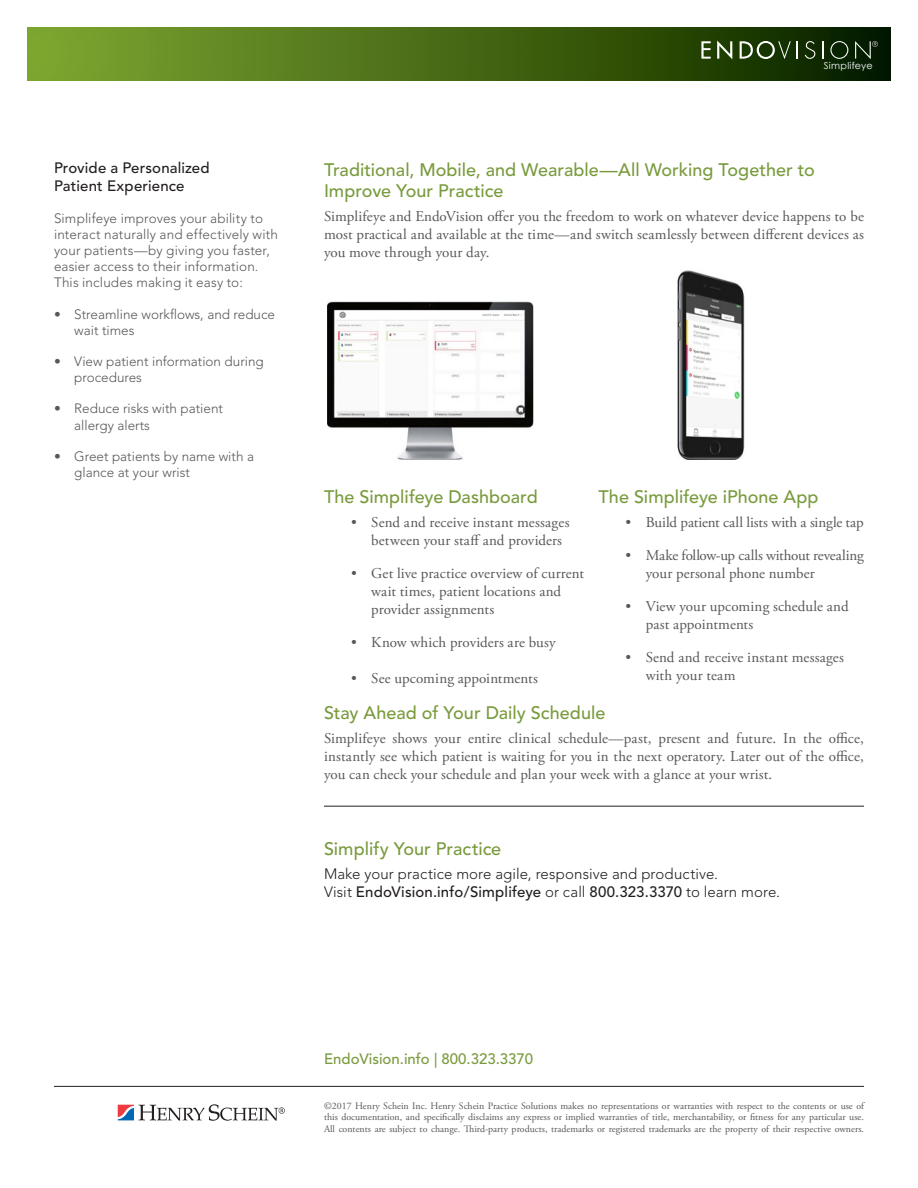
<style>
.page{position:relative;width:918px;height:1188px;background:#fff}
.page>*{position:absolute;margin:0;border:0;box-sizing:border-box;transform-origin:0 0}
.t1{font:500 18px/21px "Avenir";color:#799b3d}
.t2{font:15px/18px "Adobe Garamond Pro";letter-spacing:.005em;color:#57585a}
.t3{font:300 15px/18px "Avenir";letter-spacing:.005em;color:#231f20}
.t4{font:500 15px/18px "Avenir";letter-spacing:.01em;color:#231f20}
.t5{font:500 15px "Avenir";color:#799b3d}
.t6{font:300 13.5px/16.2px "Avenir";color:#57585a}
.t7{font:9.9px/11.9px "Adobe Garamond Pro";color:#57585a;text-align:justify}
.t8{font:9.6px "Century Gothic";letter-spacing:.03em;color:#fff}
.s1{font-weight:500}
</style>
<div class="page">
<div style="left:27px;top:27px;width:864px;height:54px;background:linear-gradient(to right,#80ab30,#082200)"></div>
<hr style="left:324px;top:806px;width:540px;height:1px;background:#231f20">
<hr style="left:54px;top:1086px;width:810px;height:1px;background:#231f20">
<svg style="left:118px;top:1104px;width:167px;height:17px"></svg>
<svg style="left:701px;top:41px;width:10px;height:18px"></svg>
<svg style="left:717px;top:40px;width:15px;height:19px"></svg>
<svg style="left:740px;top:41px;width:51px;height:18px"></svg>
<svg style="left:797px;top:41px;width:1px;height:18px"></svg>
<svg style="left:805px;top:41px;width:10px;height:18px"></svg>
<svg style="left:822px;top:41px;width:1px;height:18px"></svg>
<svg style="left:830px;top:41px;width:18px;height:18px"></svg>
<svg style="left:855px;top:41px;width:23px;height:18px"></svg>
<img style="left:677px;top:270px;width:68px;height:190px">
<img style="left:327px;top:301px;width:206px;height:159px">
<p class="t4" style="left:54px;top:160px;width:157px">Provide a Personalized<br>Patient Experience</p>
<p class="t6" style="left:54px;top:210px;width:226px">Simplifeye improves your ability to interact naturally and effectively with your patients—by giving you faster, easier access to their information.<br>This includes making it easy to:</p>
<p class="t6" style="left:74px;top:306px;width:202px;text-indent:-20px">• Streamline workflows, and reduce wait times</p>
<p class="t6" style="left:74px;top:353px;width:191px;text-indent:-20px">• View patient information during procedures</p>
<p class="t6" style="left:74px;top:401px;width:150px;text-indent:-20px">• Reduce risks with patient allergy alerts</p>
<p class="t6" style="left:74px;top:448px;width:181px;text-indent:-20px">• Greet patients by name with a glance at your wrist</p>
<p class="t8" style="left:824px;top:60px;width:50px">Simplifeye</p>
<p class="t1" style="left:324px;top:160px;width:492px">Traditional, Mobile, and Wearable—All Working Together to<br>Improve Your Practice</p>
<p class="t2" style="left:324px;top:208px;width:542px;text-align:justify">Simplifeye and EndoVision offer you the freedom to work on whatever device happens to be most practical and available at the time—and switch seamlessly between different devices as you move through your day.</p>
<p class="t1" style="left:598px;top:487px;width:222px">The Simplifeye iPhone App</p>
<p class="t2" style="left:626px;top:514px;width:240px">• Build patient call lists with a single tap</p>
<p class="t2" style="left:646px;top:547px;width:220px;text-indent:-20px">• Make follow-up calls without revealing your personal phone number</p>
<p class="t2" style="left:646px;top:598px;width:204px;text-indent:-20px">• View your upcoming schedule and past appointments</p>
<p class="t2" style="left:646px;top:649px;width:200px;text-indent:-20px">• Send and receive instant messages with your team</p>
<p class="t1" style="left:324px;top:703px;width:283px">Stay Ahead of Your Daily Schedule</p>
<p class="t2" style="left:324px;top:730px;width:542px;text-align:justify">Simplifeye shows your entire clinical schedule—past, present and future. In the office, instantly see which patient is waiting for you in the next operatory. Later out of the office, you can check your schedule and plan your week with a glance at your wrist.</p>
<p class="t1" style="left:324px;top:487px;width:215px">The Simplifeye Dashboard</p>
<p class="t2" style="left:371px;top:514px;width:200px;text-indent:-20px">• Send and receive instant messages between your staff and providers</p>
<p class="t2" style="left:371px;top:565px;width:214px;text-indent:-20px">• Get live practice overview of current wait times, patient locations and provider assignments</p>
<p class="t2" style="left:351px;top:634px;width:206px">• Know which providers are busy</p>
<p class="t2" style="left:351px;top:670px;width:188px">• See upcoming appointments</p>
<p class="t1" style="left:324px;top:839px;width:179px">Simplify Your Practice</p>
<p class="t3" style="left:324px;top:865px;width:458px">Make your practice more agile, responsive and productive.<br>Visit <span class="s1">EndoVision.info/Simplifeye</span> or call <span class="s1">800.323.3370</span> to learn more.</p>
<p class="t5" style="left:324px;top:1051px;width:211px">EndoVision.info | 800.323.3370</p>
<p class="t7" style="left:324px;top:1100px;width:542px">©2017 Henry Schein Inc. Henry Schein Practice Solutions makes no representations or warranties with respect to the contents or use of this documentation, and specifically disclaims any express or implied warranties of title, merchantability, or fitness for any particular use.<br>All contents are subject to change. Third-party products, trademarks or registered trademarks are the property of their respective owners.</p>
</div>
